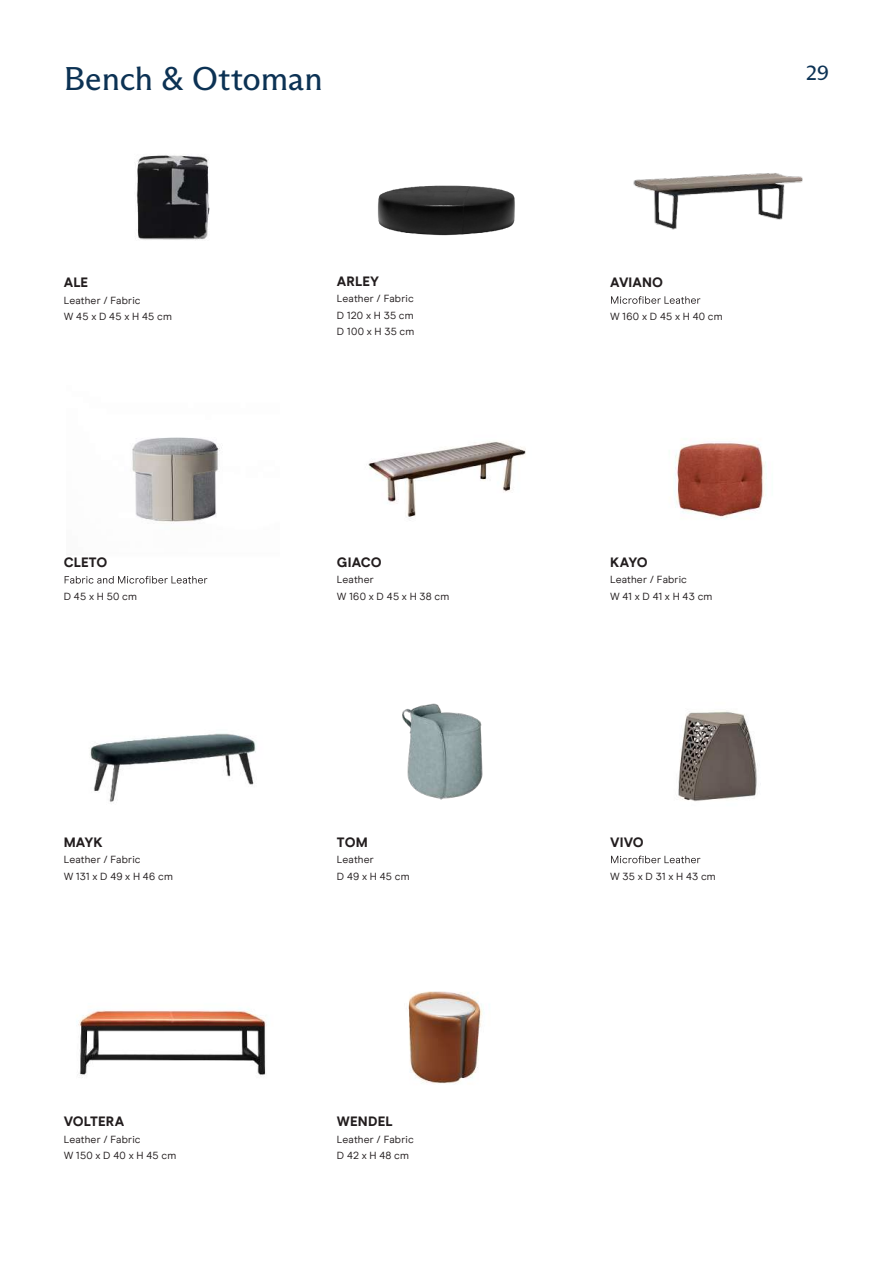
<style>
.page{position:relative;width:893px;height:1263px;background:#fff}
.page>*{position:absolute;margin:0;border:0;box-sizing:border-box;transform-origin:0 0}
.t1{font:33px "ABC Arizona Flare";letter-spacing:-.005em;color:#0c3254}
.t2{font:21px "ABC Arizona Flare";color:#0c3254}
.t3{font:800 13.5px "Modern Era";letter-spacing:.005em;color:#221d1e}
.t4{font:10.5px/16.5px "Modern Era";letter-spacing:.015em;color:#221d1e}
</style>
<div class="page">
<img style="left:408px;top:991px;width:76px;height:93px">
<img style="left:76px;top:1008px;width:190px;height:70px">
<img style="left:678px;top:710px;width:79px;height:92px">
<img style="left:402px;top:703px;width:81px;height:97px">
<img style="left:90px;top:733px;width:166px;height:69px">
<img style="left:368px;top:441px;width:158px;height:76px">
<img style="left:633px;top:173px;width:170px;height:57px">
<img style="left:136px;top:155px;width:74px;height:85px">
<img style="left:378px;top:185px;width:137px;height:51px">
<img style="left:132px;top:437px;width:88px;height:142px">
<img style="left:674px;top:441px;width:93px;height:78px">
<svg style="left:65px;top:576px;width:142px;height:7px"></svg>
<svg style="left:611px;top:296px;width:89px;height:8px"></svg>
<svg style="left:611px;top:856px;width:89px;height:7px"></svg>
<h1 class="t1" style="left:64px;top:59px;width:260px">Bench &amp; Ottoman</h1>
<p class="t3" style="left:64px;top:274px;width:26px">ALE</p>
<p class="t4" style="left:64px;top:292px;width:110px">Leather / Fabric<br>W 45 x D 45 x H 45 cm</p>
<p class="t3" style="left:337px;top:273px;width:44px">ARLEY</p>
<p class="t4" style="left:337px;top:290px;width:79px;text-align:justify">Leather / Fabric D 120 x H 35 cm D 100 x H 35 cm</p>
<p class="t3" style="left:64px;top:554px;width:45px">CLETO</p>
<p class="t4" style="left:64px;top:588px;width:75px">D 45 x H 50 cm</p>
<p class="t3" style="left:337px;top:554px;width:46px">GIACO</p>
<p class="t4" style="left:337px;top:572px;width:114px">Leather<br>W 160 x D 45 x H 38 cm</p>
<p class="t3" style="left:64px;top:834px;width:40px">MAYK</p>
<p class="t4" style="left:64px;top:851px;width:111px">Leather / Fabric<br>W 131 x D 49 x H 46 cm</p>
<p class="t3" style="left:337px;top:834px;width:32px">TOM</p>
<p class="t4" style="left:337px;top:851px;width:74px">Leather<br>D49xH45cm</p>
<p class="t3" style="left:64px;top:1113px;width:62px">VOLTERA</p>
<p class="t4" style="left:64px;top:1131px;width:114px">Leather / Fabric<br>W 150 x D 40 x H 45 cm</p>
<p class="t3" style="left:337px;top:1113px;width:57px">WENDEL</p>
<p class="t4" style="left:337px;top:1131px;width:78px">Leather / Fabric<br>D 42 x H 48 cm</p>
<p class="t3" style="left:610px;top:274px;width:54px">AVIANO</p>
<p class="t4" style="left:610px;top:308px;width:114px">W 160 x D 45 x H 40 cm</p>
<h2 class="t2" style="left:806px;top:61px;width:25px">29</h2>
<p class="t3" style="left:610px;top:554px;width:39px">KAYO</p>
<p class="t4" style="left:610px;top:572px;width:104px">Leather / Fabric<br>W41x D41 xH43 cm</p>
<p class="t3" style="left:610px;top:834px;width:35px">VIVO</p>
<p class="t4" style="left:610px;top:868px;width:107px">W 35 x D 31 x H 43 cm</p>
</div>
